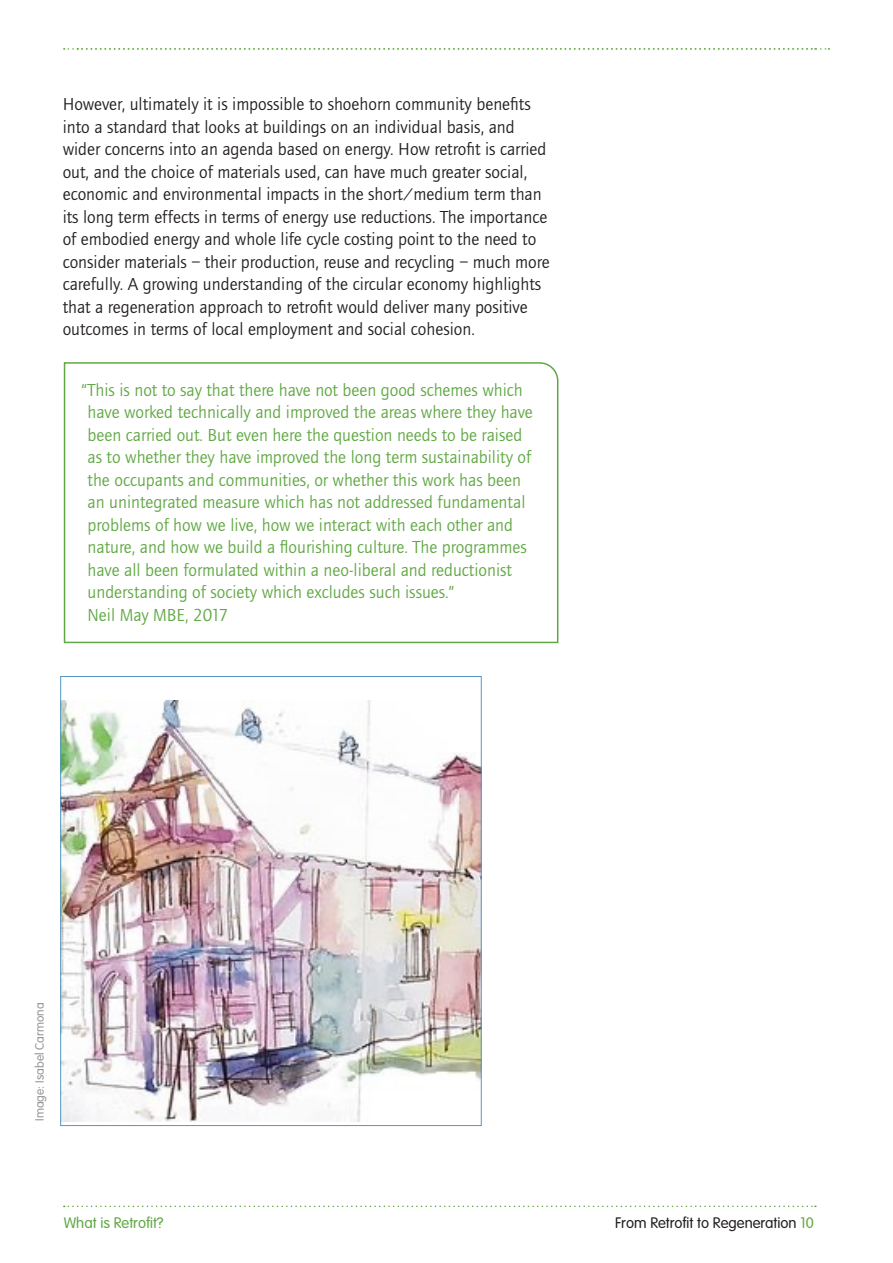
<style>
.page{position:relative;width:893px;height:1263px;background:#fff}
.page>*{position:absolute;margin:0;border:0;box-sizing:border-box;transform-origin:0 0}
._12_with_half_line{font:18px/22.5px "Foundry Journal";color:#231f20}
.Body_Copy_12pt{font:18px/22.5px "Foundry Journal";color:#61a844}
.t1{font:300 15px "VAG Rounded";color:#231f20}
.t2{font:300 15px "VAG Rounded";color:#61a844}
.Picture_Caption{font:300 12px "VAG Rounded";color:#939598}
.s1{color:#61a844}
</style>
<div class="page">
<svg style="left:64px;top:1205px;width:752px;height:2px"></svg>
<svg style="left:64px;top:48px;width:765px;height:2px"></svg>
<img style="left:62px;top:701px;width:418px;height:420px">
<svg style="left:63px;top:362px;width:496px;height:282px"></svg>
<p class="_12_with_half_line" style="left:63px;top:93px;width:488px">However, ultimately it is impossible to shoehorn community benefits into a standard that looks at buildings on an individual basis, and wider concerns into an agenda based on energy. How retrofit is carried out, and the choice of materials used, can have much greater social, economic and environmental impacts in the short/medium term than its long term effects in terms of energy use reductions. The importance of embodied energy and whole life cycle costing point to the need to consider materials – their production, reuse and recycling – much more carefully. A growing understanding of the circular economy highlights that a regeneration approach to retrofit would deliver many positive outcomes in terms of local employment and social cohesion.</p>
<p class="Body_Copy_12pt" style="left:88px;top:379px;width:447px;text-indent:-7px">“This is not to say that there have not been good schemes which have worked technically and improved the areas where they have been carried out. But even here the question needs to be raised as to whether they have improved the long term sustainability of the occupants and communities, or whether this work has been an unintegrated measure which has not addressed fundamental problems of how we live, how we interact with each other and nature, and how we build a flourishing culture. The programmes have all been formulated within a neo-liberal and reductionist understanding of society which excludes such issues.”<br>Neil May MBE, 2017</p>
<p class="Picture_Caption" style="left:33px;top:1121px;width:120px;rotate:-90deg">Image: Isabel Carmona</p>
<p class="t2" style="left:64px;top:1214px;width:101px">What is Retrofit?</p>
<p class="t1" style="left:615px;top:1214px;width:200px">From Retrofit to Regeneration <span class="s1">10</span></p>
</div>
